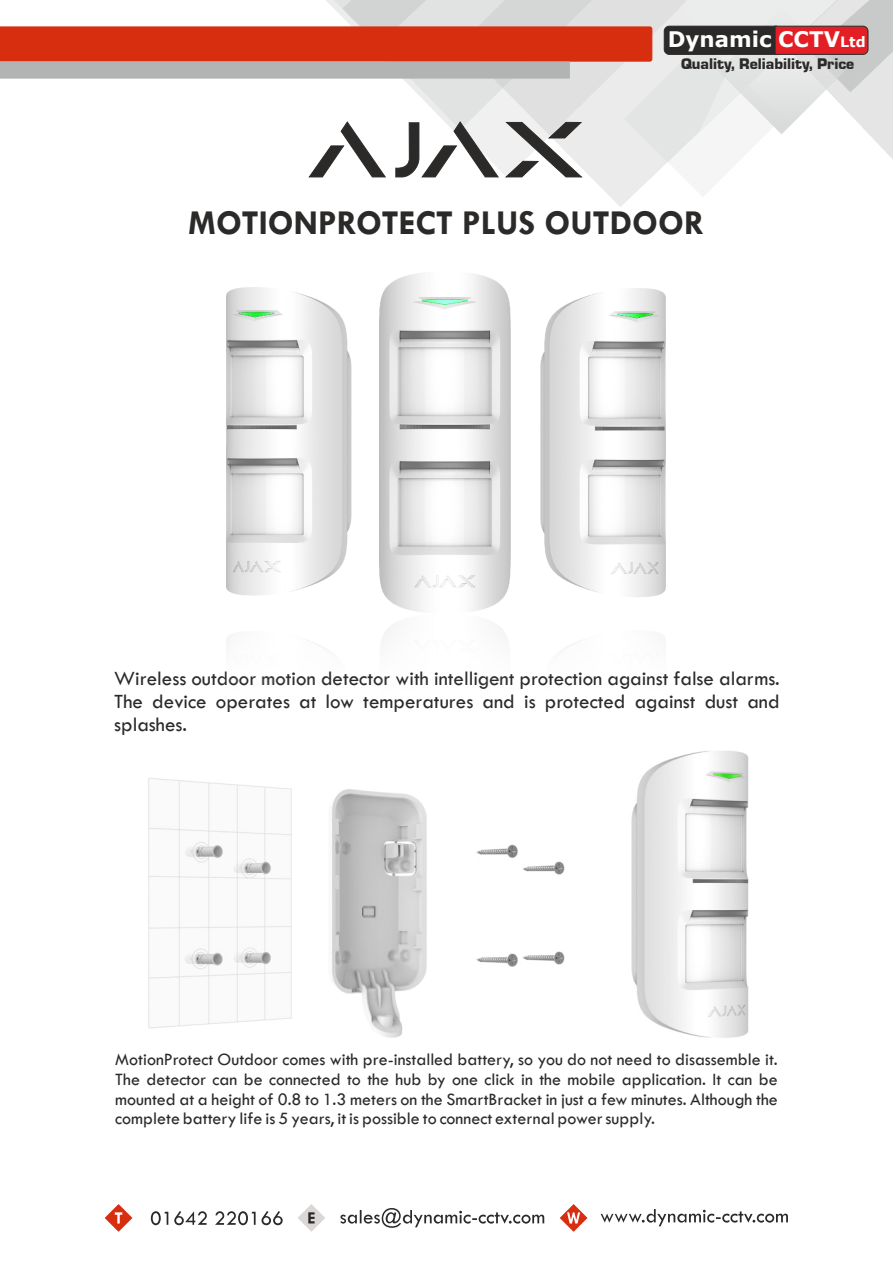
<style>
.page{position:relative;width:893px;height:1263px;background:#fff}
.page>*{position:absolute;margin:0;border:0;box-sizing:border-box;transform-origin:0 0}
.t1{font:700 35.25px "Tw Cen";color:#2b2a29}
.t2{font:700 21.45px "Verdana";color:#fefefe}
.t3{font:21px/22.8px "Tw Cen";color:#2b2a29;text-align:justify}
.t4{font:18px/19.6px "Tw Cen";color:#2b2a29;text-align:justify}
.t5{font:900 15.9px "Eurostile Becker";color:#2b2a29}
.s1{font-size:14.25px}
</style>
<div class="page">
<img style="left:653px;top:0;width:45px;height:176px">
<img style="left:868px;top:0;width:25px;height:159px">
<svg style="left:664px;top:0;width:204px;height:134px;background:#cebdbd"></svg>
<svg style="left:105px;top:1204px;width:27px;height:28px"></svg>
<svg style="left:151px;top:1211px;width:132px;height:14px"></svg>
<svg style="left:115px;top:1212px;width:7px;height:11px"></svg>
<svg style="left:298px;top:1204px;width:27px;height:27px"></svg>
<svg style="left:308px;top:1212px;width:7px;height:11px"></svg>
<svg style="left:340px;top:1208px;width:204px;height:20px"></svg>
<svg style="left:560px;top:1204px;width:27px;height:28px"></svg>
<svg style="left:567px;top:1212px;width:13px;height:11px"></svg>
<svg style="left:601px;top:1209px;width:187px;height:17px"></svg>
<svg style="left:0;top:0;width:653px;height:589px"></svg>
<img style="left:380px;top:271px;width:130px;height:418px">
<img style="left:540px;top:289px;width:126px;height:308px">
<img style="left:227px;top:288px;width:125px;height:308px">
<img style="left:540px;top:642px;width:126px;height:47px">
<img style="left:228px;top:642px;width:124px;height:43px">
<img style="left:148px;top:751px;width:601px;height:287px">
<p class="t2" style="left:668px;top:30px;width:199px">Dynamic CCTV<span class="s1">Ltd</span></p>
<p class="t5" style="left:681px;top:56px;width:175px">Quality, Reliability, Price</p>
<h1 class="t1" style="left:188px;top:209px;width:518px">MOTIONPROTECT PLUS OUTDOOR</h1>
<p class="t3" style="left:114px;top:668px;width:667px">Wireless outdoor motion detector with intelligent protection against false alarms.<br>The device operates at low temperatures and is protected against dust and splashes.</p>
<p class="t4" style="left:115px;top:1051px;width:664px">MotionProtect Outdoor comes with pre-installed battery, so you do not need to disassemble it.<br>The detector can be connected to the hub by one click in the mobile application. It can be mounted at a height of 0.8 to 1.3 meters on the SmartBracket in just a few minutes. Although the complete battery life is 5 years, it is possible to connect external power supply.</p>
</div>
